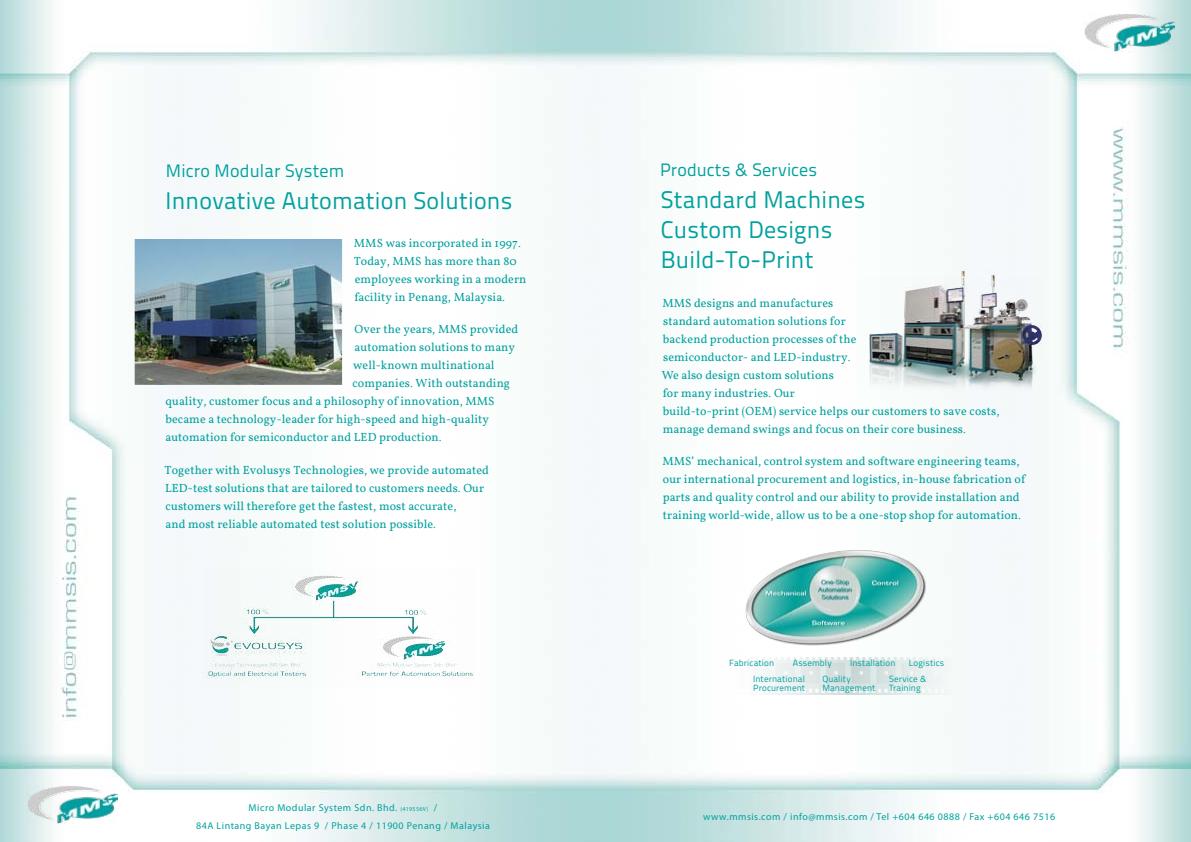
<style>
.page{position:relative;width:1191px;height:842px;background:#fff}
.page>*{position:absolute;margin:0;border:0;box-sizing:border-box;transform-origin:0 0}
.t1{font:24px/30px "Titillium Text 22 L";letter-spacing:.01em;color:#00a19e}
.t2{font:18px "Titillium Text 22 L";letter-spacing:.01em;color:#00a19e}
.t3{font:12px/18px "Vollkorn";letter-spacing:.01em;color:#00a19e}
.t4{font:10px/18px "Myriad Pro";letter-spacing:.05em;color:#00a19e;text-align:center}
.t5{font:9px/9px "Titillium Text 22 L";letter-spacing:.015em;color:#00a19e}
.s1{font-size:6px}
</style>
<div class="page">
<img style="left:0;top:0;width:1191px;height:842px">
<img style="left:27px;top:786px;width:91px;height:37px">
<img style="left:1083px;top:13px;width:91px;height:38px">
<img style="left:135px;top:239px;width:207px;height:146px">
<img style="left:203px;top:567px;width:272px;height:119px">
<img style="left:857px;top:269px;width:185px;height:123px">
<img style="left:730px;top:657px;width:225px;height:37px">
<img style="left:729px;top:538px;width:219px;height:112px">
<h2 class="t2" style="left:166px;top:158px;width:180px">Micro Modular System</h2>
<h1 class="t1" style="left:165px;top:185px;width:348px">Innovative Automation Solutions</h1>
<p class="t3" style="left:354px;top:234px;width:174px">MMS was incorporated in 1997.<br>Today, MMS has more than 80 employees working in a modern facility in Penang, Malaysia.</p>
<p class="t3" style="left:354px;top:320px;width:165px">Over the years, MMS provided</p>
<p class="t3" style="left:354px;top:338px;width:162px">automation solutions to many</p>
<p class="t3" style="left:353px;top:356px;width:143px">well-known multinational</p>
<p class="t3" style="left:352px;top:374px;width:159px">companies. With outstanding</p>
<p class="t3" style="left:165px;top:392px;width:331px">quality, customer focus and a philosophy of innovation, MMS</p>
<p class="t3" style="left:165px;top:410px;width:325px">became a technology-leader for high-speed and high-quality</p>
<p class="t3" style="left:165px;top:428px;width:278px">automation for semiconductor and LED production.</p>
<p class="t3" style="left:165px;top:461px;width:326px">Together with Evolusys Technologies, we provide automated LED‑test solutions that are tailored to customers needs. Our customers will therefore get the fastest, most accurate,<br>and most reliable automated test solution possible.</p>
<p class="t4" style="left:196px;top:798px;width:295px">Micro Modular System Sdn. Bhd. <span class="s1">(419556V)</span> /<br>84A Lintang Bayan Lepas 9 / Phase 4 / 11900 Penang / Malaysia</p>
<h2 class="t2" style="left:660px;top:156px;width:158px">Products &amp; Services</h2>
<h1 class="t1" style="left:661px;top:183px;width:206px">Standard Machines<br>Custom Designs<br>Build-To-Print</h1>
<p class="t3" style="left:662px;top:294px;width:339px">MMS designs and manufactures<br>standard automation solutions for<br>backend production processes of the<br>semiconductor- and LED-industry.<br>We also design custom solutions<br>for many industries. Our<br>build-to-print (OEM) service helps our customers to save costs, manage demand swings and focus on their core business.</p>
<p class="t3" style="left:662px;top:452px;width:364px">MMS’ mechanical, control system and software engineering teams, our international procurement and logistics, in-house fabrication of parts and quality control and our ability to provide installation and training world-wide, allow us to be a one-stop shop for automation.</p>
<p class="t5" style="left:850px;top:658px;width:47px">Installation</p>
<p class="t5" style="left:729px;top:658px;width:46px">Fabrication</p>
<p class="t5" style="left:792px;top:658px;width:40px">Assembly</p>
<p class="t5" style="left:889px;top:654px;width:57px;line-height:15.7px;text-indent:20px">Logistics<br>Service &amp;</p>
<p class="t5" style="left:889px;top:682px;width:33px">Training</p>
<p class="t5" style="left:753px;top:674px;width:54px">International<br>Procurement</p>
<p class="t5" style="left:822px;top:674px;width:55px">Quality<br>Management</p>
<p class="t4" style="left:703px;top:807px;width:353px">www.mmsis.com / info@mmsis.com / Tel +604 646 0888 / Fax +604 646 7516</p>
</div>
